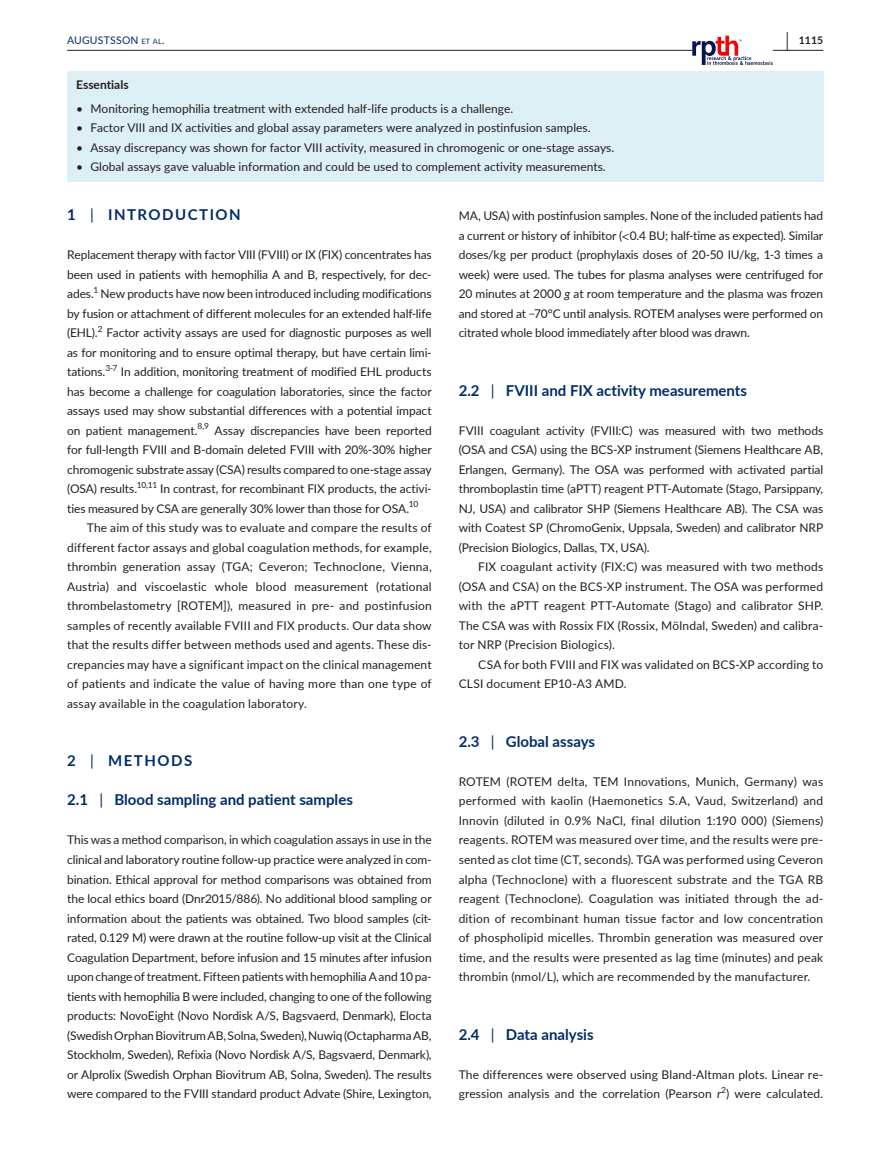
<style>
.page{position:relative;width:893px;height:1174px;background:#fff}
.page>*{position:absolute;margin:0;border:0;box-sizing:border-box;transform-origin:0 0}
.t1{font:700 19.5px "Lato";color:#231f20;scale:.48 1}
.t2{font:700 15px "Lato";color:#002c6b}
.t3{font:700 15px "Lato";letter-spacing:.1em;color:#002c6b}
.t4{font:12px/19.5px "Lato";color:#231f20;text-align:justify}
.t5{font:700 12px "Lato";color:#231f20}
.t6{font:10.5px "Lato";letter-spacing:.02em;color:#002c6b}
.t7{font:700 10.5px "Lato";color:#231f20}
.t8{font:8.4px "Lato";color:#231f20}
.s1{font-size:7.35px}
.s2{font-weight:400}
.s3{font-family:"STIX"}
.s4{font-style:italic}
</style>
<div class="page">
<hr style="left:67px;top:50px;width:756px;height:1px;background:#231f20">
<svg style="left:692px;top:36px;width:81px;height:29px"></svg>
<div style="left:67px;top:72px;width:756px;height:28px;background:#dceff4"></div>
<div style="left:67px;top:93px;width:756px;height:31px;background:#dceff4"></div>
<div style="left:67px;top:113px;width:756px;height:31px;background:#dceff4"></div>
<div style="left:67px;top:132px;width:756px;height:31px;background:#dceff4"></div>
<div style="left:67px;top:152px;width:756px;height:30px;background:#dceff4"></div>
<h1 class="t1" style="left:786px;top:25px;width:7px">|</h1>
<p class="t6" style="left:67px;top:33px;width:99px">AUGUSTSSON <span class="s1">et al</span>.</p>
<p class="t7" style="left:799px;top:33px;width:26px">1115</p>
<p class="t5" style="left:76px;top:76px;width:54px">Essentials</p>
<p class="t4" style="left:76px;top:98px;width:438px">• Monitoring hemophilia treatment with extended half-life products is a challenge.</p>
<p class="t4" style="left:76px;top:118px;width:516px">• Factor VIII and IX activities and global assay parameters were analyzed in postinfusion samples.</p>
<p class="t4" style="left:76px;top:137px;width:540px">• Assay discrepancy was shown for factor VIII activity, measured in chromogenic or one-stage assays.</p>
<p class="t4" style="left:76px;top:157px;width:531px">• Global assays gave valuable information and could be used to complement activity measurements.</p>
<p class="t3" style="left:67px;top:204px;width:175px">1 <span class="s2">|</span> INTRODUCTION</p>
<p class="t4" style="left:67px;top:245px;width:366px">Replacement therapy with factor VIII (FVIII) or IX (FIX) concentrates has been used in patients with hemophilia A and B, respectively, for dec&shy;ades.</p>
<p class="t4" style="left:459px;top:206px;width:366px">MA, USA) with postinfusion samples. None of the included patients had a current or history of inhibitor (<span class="s3">&lt;</span>0.4 BU; half-time as expected). Similar doses/kg per product (prophylaxis doses of 20-50 IU/kg, 1-3 times a week) were used. The tubes for plasma analyses were centrifuged for 20 minutes at 2000 <span class="s4">g</span> at room temperature and the plasma was frozen and stored at −70°C until analysis. ROTEM analyses were performed on citrated whole blood immediately after blood was drawn.</p>
<p class="t8" style="left:93px;top:284px;width:6px">1</p>
<p class="t4" style="left:67px;top:284px;width:366px;text-indent:33px">New products have now been introduced including modifications by fusion or attachment of different molecules for an extended half-life (EHL).</p>
<p class="t8" style="left:98px;top:323px;width:6px">2</p>
<p class="t4" style="left:67px;top:323px;width:366px;text-indent:39px">Factor activity assays are used for diagnostic purposes as well as for monitoring and to ensure optimal therapy, but have certain limi&shy;tations.</p>
<p class="t8" style="left:105px;top:362px;width:14px">3-7</p>
<p class="t4" style="left:67px;top:362px;width:366px;text-indent:54px">In addition, monitoring treatment of modified EHL products has become a challenge for coagulation laboratories, since the factor assays used may show substantial differences with a potential impact on patient management.</p>
<p class="t2" style="left:459px;top:379px;width:290px">2.2 <span class="s2">|</span> FVIII and FIX activity measurements</p>
<p class="t4" style="left:459px;top:420px;width:366px">FVIII coagulant activity (FVIII:C) was measured with two methods (OSA and CSA) using the BCS-XP instrument (Siemens Healthcare AB, Erlangen, Germany). The OSA was performed with activated partial thromboplastin time (aPTT) reagent PTT-Automate (Stago, Parsippany, NJ, USA) and calibrator SHP (Siemens Healthcare AB). The CSA was with Coatest SP (ChromoGenix, Uppsala, Sweden) and calibrator NRP (Precision Biologics, Dallas, TX, USA).</p>
<p class="t4" style="left:459px;top:557px;width:366px;text-indent:20px">FIX coagulant activity (FIX:C) was measured with two methods (OSA and CSA) on the BCS-XP instrument. The OSA was performed with the aPTT reagent PTT-Automate (Stago) and calibrator SHP.<br>The CSA was with Rossix FIX (Rossix, Mölndal, Sweden) and calibra&shy;tor NRP (Precision Biologics).</p>
<p class="t4" style="left:459px;top:654px;width:366px;text-indent:20px">CSA for both FVIII and FIX was validated on BCS-XP according to<br>CLSI document EP10-A3 AMD.</p>
<p class="t8" style="left:198px;top:420px;width:13px">8,9</p>
<p class="t4" style="left:67px;top:420px;width:366px;text-indent:147px">Assay discrepancies have been reported for full-length FVIII and B-domain deleted FVIII with 20%-30% higher chromogenic substrate assay (CSA) results compared to one-stage assay (OSA) results.</p>
<p class="t8" style="left:137px;top:479px;width:22px">10,11</p>
<p class="t4" style="left:67px;top:479px;width:366px;text-indent:93px">In contrast, for recombinant FIX products, the activi&shy;ties measured by CSA are generally 30% lower than those for OSA.</p>
<p class="t8" style="left:409px;top:498px;width:11px">10</p>
<p class="t4" style="left:67px;top:518px;width:366px;text-indent:20px">The aim of this study was to evaluate and compare the results of different factor assays and global coagulation methods, for example, thrombin generation assay (TGA; Ceveron; Technoclone, Vienna, Austria) and viscoelastic whole blood measurement (rotational thrombelastometry [ROTEM]), measured in pre- and postinfusion samples of recently available FVIII and FIX products. Our data show that the results differ between methods used and agents. These dis&shy;crepancies may have a significant impact on the clinical management of patients and indicate the value of having more than one type of assay available in the coagulation laboratory.</p>
<p class="t3" style="left:67px;top:750px;width:127px">2 <span class="s2">|</span> METHODS</p>
<p class="t2" style="left:67px;top:789px;width:287px">2.1 <span class="s2">|</span> Blood sampling and patient samples</p>
<p class="t4" style="left:67px;top:830px;width:366px">This was a method comparison, in which coagulation assays in use in the clinical and laboratory routine follow-up practice were analyzed in com&shy;bination. Ethical approval for method comparisons was obtained from the local ethics board (Dnr2015/886). No additional blood sampling or information about the patients was obtained. Two blood samples (cit&shy;rated, 0.129 M) were drawn at the routine follow-up visit at the Clinical Coagulation Department, before infusion and 15 minutes after infusion upon change of treatment. Fifteen patients with hemophilia A and 10 pa&shy;tients with hemophilia B were included, changing to one of the following products: NovoEight (Novo Nordisk A/S, Bagsvaerd, Denmark), Elocta (Swedish Orphan Biovitrum AB, Solna, Sweden), Nuwiq (Octapharma AB, Stockholm, Sweden), Refixia (Novo Nordisk A/S, Bagsvaerd, Denmark), or Alprolix (Swedish Orphan Biovitrum AB, Solna, Sweden). The results were compared to the FVIII standard product Advate (Shire, Lexington,</p>
<p class="t2" style="left:459px;top:730px;width:138px">2.3 <span class="s2">|</span> Global assays</p>
<p class="t4" style="left:459px;top:771px;width:366px">ROTEM (ROTEM delta, TEM Innovations, Munich, Germany) was performed with kaolin (Haemonetics S.A, Vaud, Switzerland) and Innovin (diluted in 0.9% NaCl, final dilution 1:190 000) (Siemens) reagents. ROTEM was measured over time, and the results were pre&shy;sented as clot time (CT, seconds). TGA was performed using Ceveron alpha (Technoclone) with a fluorescent substrate and the TGA RB reagent (Technoclone). Coagulation was initiated through the ad&shy;dition of recombinant human tissue factor and low concentration of phospholipid micelles. Thrombin generation was measured over time, and the results were presented as lag time (minutes) and peak thrombin (nmol/L), which are recommended by the manufacturer.</p>
<p class="t2" style="left:459px;top:1023px;width:136px">2.4 <span class="s2">|</span> Data analysis</p>
<p class="t4" style="left:459px;top:1064px;width:366px">The differences were observed using Bland-Altman plots. Linear re&shy;gression analysis and the correlation (Pearson <span class="s4">r</span><sup>2</sup>) were calculated.</p>
</div>
